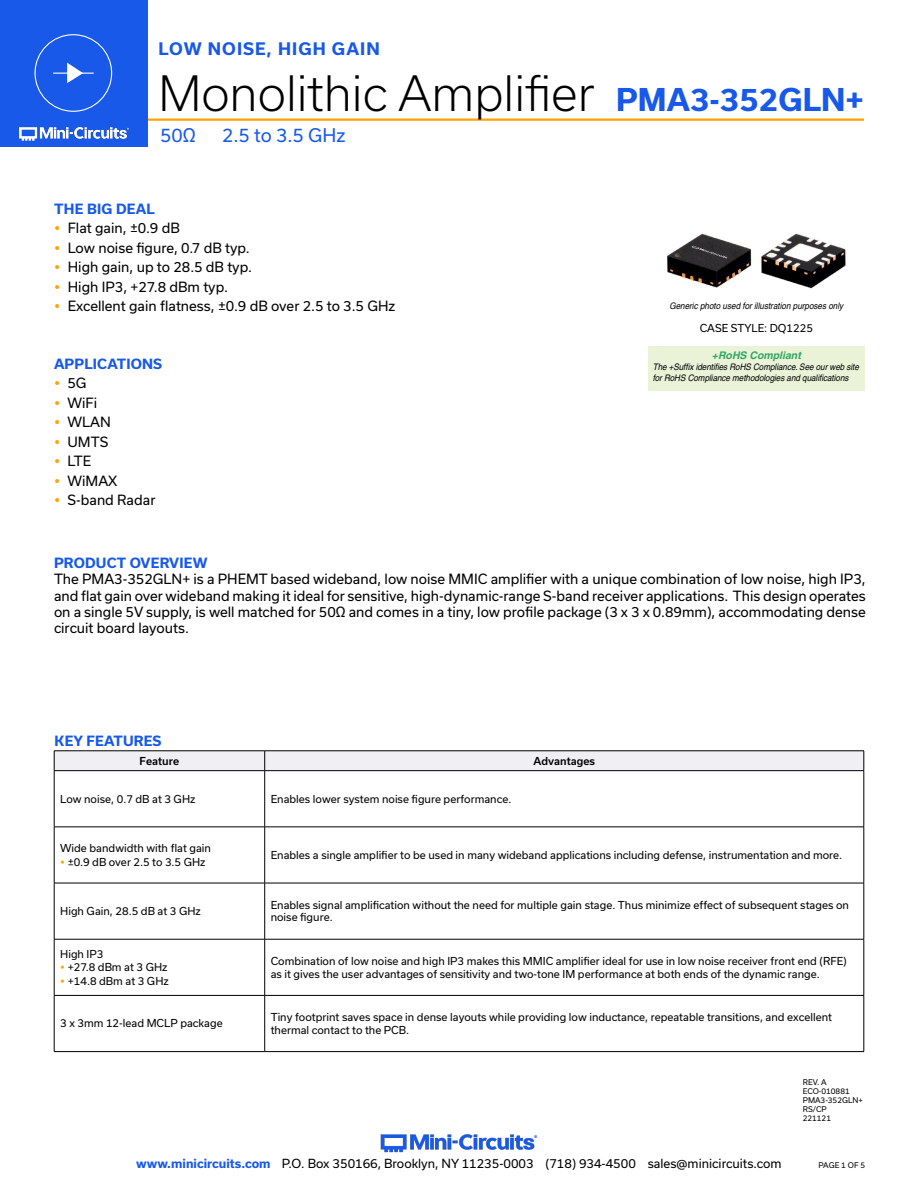
<style>
.page{position:relative;width:918px;height:1188px;background:#fff}
.page>*{position:absolute;margin:0;border:0;box-sizing:border-box;transform-origin:0 0}
.t1{font:300 46.5px "Usual";color:#000}
.t2{font:700 30px "Usual";color:#1859ea}
.Frequency{font:18px "Usual";color:#1859ea}
.t3{font:700 16.5px "Usual";letter-spacing:.065em;color:#1859ea}
.Regular_Copy{font:13.5px/16.2px "Usual";color:#000;text-align:justify}
.Blue_Headers{font:700 13.5px "Usual";letter-spacing:.015em;color:#1859ea}
.t4{font:12px "Usual";color:#000}
.Table_Body_Left_Just{font:10.5px/12.6px "Usual";color:#000}
.Table_Header_Center{font:500 10.5px "Usual";color:#000}
.Case_style_text{font:10.5px "Usual";color:#000}
.t5{font:italic 700 10.5px "Helvetica";color:rgb(0 148 68/.8)}
.t6{font:italic 9px/10.8px "Helvetica";letter-spacing:-.005em;color:#000;scale:.9 1}
.Revision{font:7.5px "Usual";color:#000}
.s1{font-weight:700;color:#1859ea}
</style>
<div class="page">
<hr style="left:129px;top:118px;width:735px;height:3px;background:#ffa300">
<div style="left:0;top:0;width:147px;height:147px;background:#1859ea"></div>
<hr style="left:917px;top:0;width:1px;height:147px;background:#1859ea">
<img style="left:19px;top:126px;width:110px;height:15px">
<div style="left:35px;top:34px;width:77px;height:78px;border:1px solid #fff;border-radius:50%"></div>
<hr style="left:53px;top:73px;width:41px;height:1px;background:#fff">
<svg style="left:67px;top:63px;width:16px;height:20px"></svg>
<img style="left:380px;top:1134px;width:158px;height:19px">
<div style="left:54px;top:751px;width:811px;height:20px;background:#efeff4"></div>
<hr style="left:54px;top:770px;width:211px;height:1px;background:#000">
<hr style="left:54px;top:771px;width:1px;height:56px;background:#000">
<hr style="left:265px;top:770px;width:599px;height:1px;background:#000">
<hr style="left:264px;top:771px;width:1px;height:56px;background:#000">
<hr style="left:864px;top:771px;width:1px;height:56px;background:#000">
<hr style="left:54px;top:827px;width:211px;height:1px;background:#000">
<hr style="left:54px;top:827px;width:1px;height:56px;background:#000">
<hr style="left:265px;top:827px;width:599px;height:1px;background:#000">
<hr style="left:264px;top:827px;width:1px;height:56px;background:#000">
<hr style="left:864px;top:827px;width:1px;height:56px;background:#000">
<hr style="left:54px;top:883px;width:211px;height:1px;background:#000">
<hr style="left:54px;top:883px;width:1px;height:56px;background:#000">
<hr style="left:265px;top:883px;width:599px;height:1px;background:#000">
<hr style="left:264px;top:883px;width:1px;height:56px;background:#000">
<hr style="left:864px;top:883px;width:1px;height:56px;background:#000">
<hr style="left:54px;top:939px;width:211px;height:1px;background:#000">
<hr style="left:54px;top:939px;width:1px;height:56px;background:#000">
<hr style="left:265px;top:939px;width:599px;height:1px;background:#000">
<hr style="left:264px;top:939px;width:1px;height:56px;background:#000">
<hr style="left:864px;top:939px;width:1px;height:56px;background:#000">
<hr style="left:54px;top:995px;width:211px;height:1px;background:#000">
<hr style="left:54px;top:996px;width:1px;height:55px;background:#000">
<hr style="left:265px;top:995px;width:599px;height:1px;background:#000">
<hr style="left:264px;top:996px;width:1px;height:55px;background:#000">
<hr style="left:864px;top:996px;width:1px;height:55px;background:#000">
<hr style="left:54px;top:1051px;width:211px;height:1px;background:#000">
<hr style="left:265px;top:1051px;width:599px;height:1px;background:#000">
<img style="left:667px;top:233px;width:179px;height:56px">
<div style="left:648px;top:346px;width:217px;height:45px;background:#eaf2d8"></div>
<h3 class="t3" style="left:158px;top:40px;width:223px">LOW NOISE, HIGH GAIN</h3>
<h1 class="t1" style="left:158px;top:67px;width:438px">Monolithic Amplifier</h1>
<p class="Frequency" style="left:160px;top:125px;width:37px">50Ω</p>
<p class="Frequency" style="left:222px;top:125px;width:125px">2.5 to 3.5 GHz</p>
<h2 class="t2" style="left:616px;top:83px;width:249px">PMA3-352GLN+</h2>
<p class="Blue_Headers" style="left:54px;top:201px;width:102px">THE BIG DEAL</p>
<p class="Regular_Copy" style="left:68px;top:220px;width:113px">Flat gain, ±0.9 dB</p>
<p class="Regular_Copy" style="left:68px;top:239px;width:184px">Low noise figure, 0.7 dB typ.</p>
<p class="Regular_Copy" style="left:68px;top:259px;width:186px">High gain, up to 28.5 dB typ.</p>
<p class="Regular_Copy" style="left:68px;top:278px;width:162px">High IP3, +27.8 dBm typ.</p>
<p class="Regular_Copy" style="left:68px;top:298px;width:329px">Excellent gain flatness, ±0.9 dB over 2.5 to 3.5 GHz</p>
<p class="Blue_Headers" style="left:54px;top:356px;width:110px">APPLICATIONS</p>
<p class="Regular_Copy" style="left:68px;top:375px;width:21px">5G</p>
<p class="Regular_Copy" style="left:68px;top:395px;width:31px">WiFi</p>
<p class="Regular_Copy" style="left:68px;top:414px;width:45px">WLAN</p>
<p class="Regular_Copy" style="left:68px;top:434px;width:42px">UMTS</p>
<p class="Regular_Copy" style="left:68px;top:453px;width:25px">LTE</p>
<p class="Regular_Copy" style="left:68px;top:473px;width:51px">WiMAX</p>
<p class="Regular_Copy" style="left:68px;top:492px;width:89px">S-band Radar</p>
<p class="t6" style="left:669px;top:301px;width:195px">Generic photo used for illustration purposes only</p>
<p class="Case_style_text" style="left:700px;top:322px;width:115px">CASE STYLE: DQ1225</p>
<p class="t5" style="left:712px;top:349px;width:90px">+RoHS Compliant</p>
<p class="t6" style="left:653px;top:361px;width:231px">The +Suffix identifies RoHS Compliance. See our web site for RoHS Compliance methodologies and qualifications</p>
<p class="Blue_Headers" style="left:54px;top:555px;width:155px">PRODUCT OVERVIEW</p>
<p class="Regular_Copy" style="left:54px;top:571px;width:813px">The PMA3-352GLN+ is a PHEMT based wideband, low noise MMIC amplifier with a unique combination of low noise, high IP3, and flat gain over wideband making it ideal for sensitive, high-dynamic-range S-band receiver applications. This design operates on a single 5V supply, is well matched for 50Ω and comes in a tiny, low profile package (3 x 3 x 0.89mm), accommodating dense circuit board layouts.</p>
<p class="Blue_Headers" style="left:55px;top:733px;width:108px">KEY FEATURES</p>
<p class="Table_Header_Center" style="left:140px;top:755px;width:41px">Feature</p>
<p class="Table_Header_Center" style="left:533px;top:755px;width:63px">Advantages</p>
<p class="Table_Body_Left_Just" style="left:60px;top:792px;width:137px">Low noise, 0.7 dB at 3 GHz</p>
<p class="Table_Body_Left_Just" style="left:271px;top:792px;width:242px">Enables lower system noise figure performance.</p>
<p class="Table_Body_Left_Just" style="left:60px;top:842px;width:152px">Wide bandwidth with flat gain</p>
<p class="Table_Body_Left_Just" style="left:68px;top:855px;width:139px">±0.9 dB over 2.5 to 3.5 GHz</p>
<p class="Table_Body_Left_Just" style="left:271px;top:849px;width:573px">Enables a single amplifier to be used in many wideband applications including defense, instrumentation and more.</p>
<p class="Table_Body_Left_Just" style="left:60px;top:905px;width:142px">High Gain, 28.5 dB at 3 GHz</p>
<p class="Table_Body_Left_Just" style="left:271px;top:899px;width:580px">Enables signal amplification without the need for multiple gain stage. Thus minimize effect of subsequent stages on noise figure.</p>
<p class="Table_Body_Left_Just" style="left:60px;top:948px;width:45px">High IP3</p>
<p class="Table_Body_Left_Just" style="left:68px;top:961px;width:101px">+27.8 dBm at 3 GHz</p>
<p class="Table_Body_Left_Just" style="left:68px;top:975px;width:103px">+14.8 dBm at 3 GHz</p>
<p class="Table_Body_Left_Just" style="left:271px;top:955px;width:578px">Combination of low noise and high IP3 makes this MMIC amplifier ideal for use in low noise receiver front end (RFE) as it gives the user advantages of sensitivity and two-tone IM performance at both ends of the dynamic range.</p>
<p class="Table_Body_Left_Just" style="left:60px;top:1017px;width:164px">3 x 3mm 12-lead MCLP package</p>
<p class="Table_Body_Left_Just" style="left:271px;top:1011px;width:563px">Tiny footprint saves space in dense layouts while providing low inductance, repeatable transitions, and excellent thermal contact to the PCB.</p>
<p class="Revision" style="left:803px;top:1078px;width:25px">REV. A</p>
<p class="Revision" style="left:803px;top:1087px;width:48px">ECO-010881</p>
<p class="Revision" style="left:803px;top:1096px;width:62px">PMA3-352GLN+</p>
<p class="Revision" style="left:803px;top:1105px;width:25px">RS/CP</p>
<p class="Revision" style="left:803px;top:1114px;width:30px">221121</p>
<p class="t4" style="left:136px;top:1157px;width:647px"><span class="s1">www.minicircuits.com</span> P.O. Box 350166, Brooklyn, NY 11235-0003 (718) 934-4500 sales@minicircuits.com</p>
<p class="Revision" style="left:819px;top:1161px;width:48px">PAGE 1 OF 5</p>
</div>
